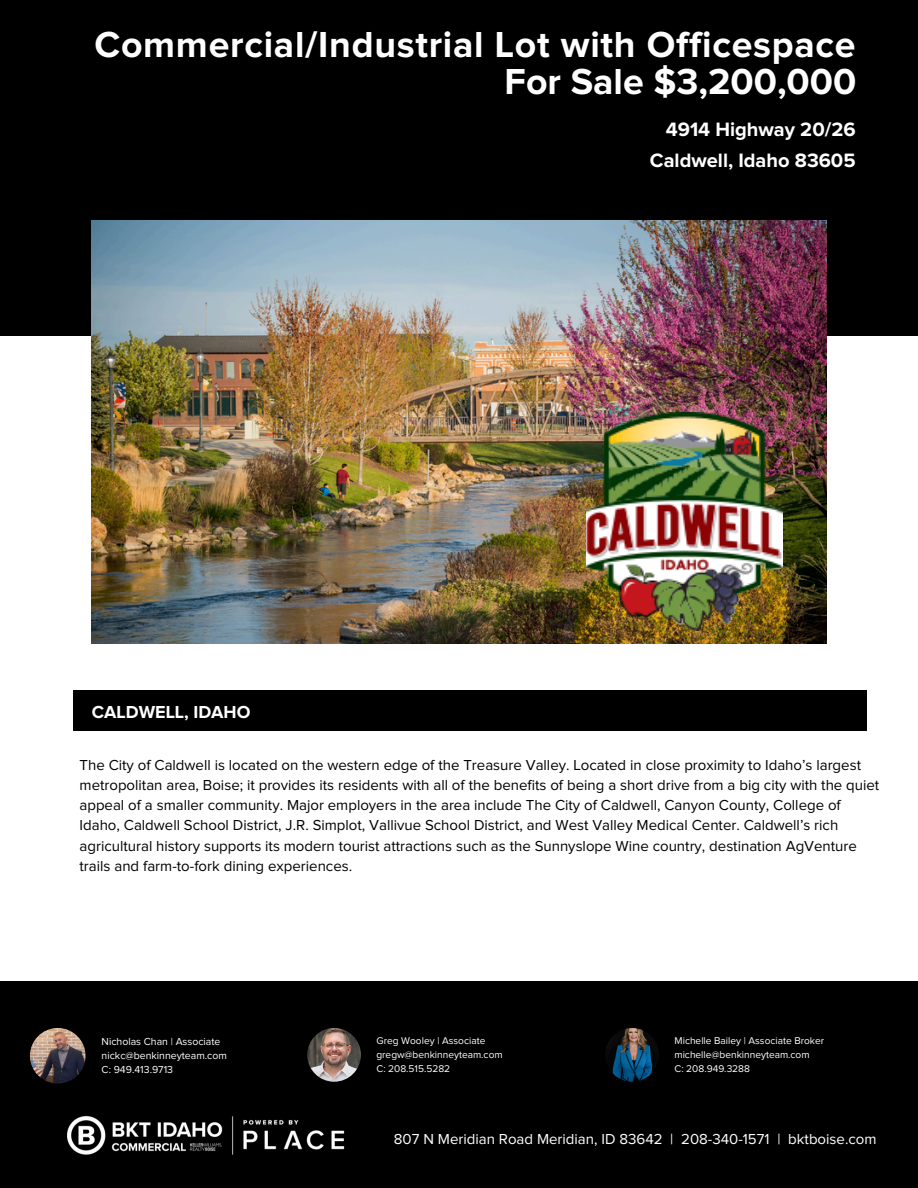
<style>
.page{position:relative;width:918px;height:1188px;background:#fff}
.page>*{position:absolute;margin:0;border:0;box-sizing:border-box;transform-origin:0 0}
.t1{font:700 37.5px/37.2px "Proxima Nova";letter-spacing:.02em;color:#fff;text-align:right}
.t2{font:700 20.1px/31.5px "Proxima Nova";color:#fff;text-align:right}
.t3{font:700 18px "Proxima Nova";color:#fff}
.t4{font:15px/20.2px "Proxima Nova";color:#000}
.t5{font:15px "Proxima Nova";color:#fff}
.t6{font:10.5px "Proxima Nova";color:#fff}
.t7{font:10.2px "Proxima Nova";color:#fff}
</style>
<div class="page">
<div style="left:0;top:0;width:918px;height:336px;background:#000"></div>
<div style="left:0;top:981px;width:918px;height:207px;background:#000"></div>
<div style="left:74px;top:690px;width:793px;height:41px;background:#000"></div>
<img style="left:67px;top:1115px;width:278px;height:40px">
<img style="left:30px;top:1028px;width:56px;height:56px;border-radius:50%">
<img style="left:307px;top:1028px;width:54px;height:54px;border-radius:50%">
<img style="left:605px;top:1028px;width:54px;height:54px;border-radius:50%">
<img style="left:92px;top:220px;width:734px;height:423px">
<img style="left:587px;top:412px;width:195px;height:218px">
<p class="t1" style="left:95px;top:27px;width:763px">Commercial/Industrial Lot with Officespace<br>For Sale $3,200,000</p>
<p class="t2" style="left:650px;top:114px;width:207px">4914 Highway 20/26<br>Caldwell, Idaho 83605</p>
<p class="t3" style="left:92px;top:703px;width:160px">CALDWELL, IDAHO</p>
<p class="t4" style="left:80px;top:755px;width:801px">The City of Caldwell is located on the western edge of the Treasure Valley. Located in close proximity to Idaho’s largest metropolitan area, Boise; it provides its residents with all of the benefits of being a short drive from a big city with the quiet appeal of a smaller community. Major employers in the area include The City of Caldwell, Canyon County, College of Idaho, Caldwell School District, J.R. Simplot, Vallivue School District, and West Valley Medical Center. Caldwell’s rich agricultural history supports its modern tourist attractions such as the Sunnyslope Wine country, destination AgVenture trails and farm-to-fork dining experiences.</p>
<p class="t6" style="left:102px;top:1036px;width:120px">Nicholas Chan | Associate</p>
<p class="t6" style="left:102px;top:1051px;width:127px">nickc@benkinneyteam.com</p>
<h3 class="t6" style="left:102px;top:1065px;width:73px">C: 949.413.9713</h3>
<p class="t7" style="left:376px;top:1036px;width:110px">Greg Wooley | Associate</p>
<p class="t7" style="left:376px;top:1050px;width:128px">gregw@benkinneyteam.com</p>
<p class="t7" style="left:376px;top:1064px;width:75px">C: 208.515.5282</p>
<p class="t7" style="left:675px;top:1036px;width:151px">Michelle Bailey | Associate Broker</p>
<p class="t7" style="left:675px;top:1050px;width:137px">michelle@benkinneyteam.com</p>
<p class="t7" style="left:675px;top:1064px;width:77px">C: 208.949.3288</p>
<p class="t5" style="left:394px;top:1133px;width:484px">807 N Meridian Road Meridian, ID 83642 | 208-340-1571 | bktboise.com</p>
</div>
